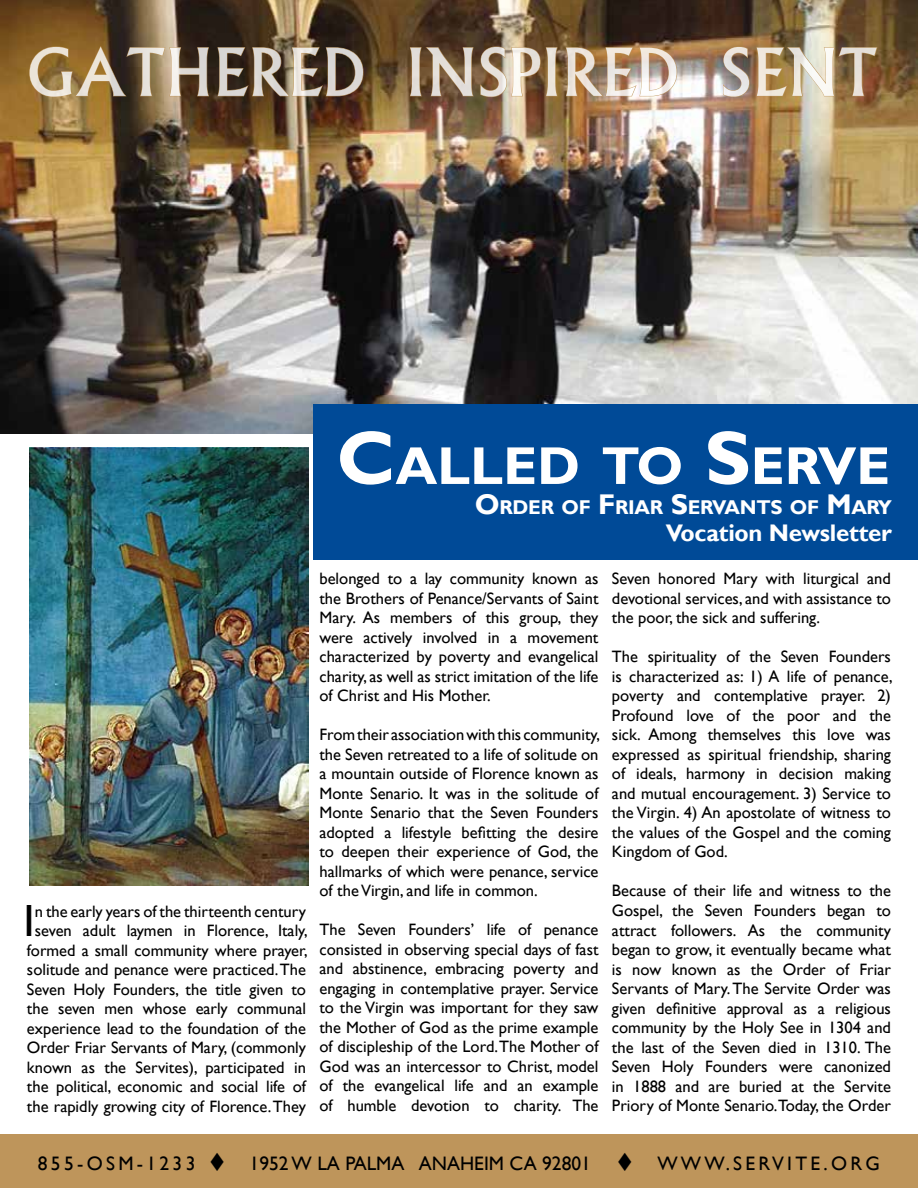
<style>
.page{position:relative;width:918px;height:1188px;background:#fff}
.page>*{position:absolute;margin:0;border:0;box-sizing:border-box;transform-origin:0 0}
.t1{font:500 63px "Albertus";color:#fff}
.t2{font:700 53.55px "Gill Sans";color:#fff}
.t3{font:45.15px "Gill Sans";color:#000}
.t4{font:700 24px "Gill Sans";letter-spacing:-.01em;color:#fff}
.t5{font:700 19.95px "Gill Sans";letter-spacing:-.015em;color:#fff}
.t6{font:19.5px "Gill Sans";letter-spacing:.01em;color:#000}
.t7{font:16.5px/19.5px "Gill Sans";color:#000;text-align:justify}
.s1{font-size:76.5px}
.s2{font-size:28.5px}
</style>
<div class="page">
<img style="left:1px;top:0;width:917px;height:433px">
<div style="left:0;top:1134px;width:918px;height:54px;background:#be955b"></div>
<svg style="left:29px;top:43px;width:180px;height:54px;background:#7e6238"></svg>
<svg style="left:217px;top:47px;width:147px;height:50px;background:#533f29"></svg>
<svg style="left:409px;top:47px;width:65px;height:50px;background:#6f5233"></svg>
<svg style="left:480px;top:46px;width:78px;height:51px;background:#967956"></svg>
<img style="left:565px;top:47px;width:112px;height:50px">
<svg style="left:723px;top:46px;width:27px;height:51px"></svg>
<svg style="left:756px;top:47px;width:122px;height:50px;background:#a78a61"></svg>
<div style="left:314px;top:404px;width:604px;height:155px;background:#004a97"></div>
<img style="left:29px;top:447px;width:279px;height:438px">
<h1 class="t1" style="left:27px;top:34px;width:852px">GATHERED INSPIRED SENT</h1>
<h2 class="t2" style="left:337px;top:434px;width:555px"><span class="s1">C</span>ALLED TO <span class="s1">S</span>ERVE</h2>
<p class="t5" style="left:475px;top:495px;width:419px"><span class="s2">O</span>RDER OF <span class="s2">F</span> RIAR <span class="s2">S</span>ERVANTS OF <span class="s2">M</span>ARY</p>
<h3 class="t4" style="left:666px;top:518px;width:228px">Vocation Newsletter</h3>
<p class="t7" style="left:612px;top:569px;width:281px">Seven honored Mary with liturgical and devotional services, and with assistance to the poor, the sick and suffering.</p>
<p class="t7" style="left:612px;top:647px;width:282px">The spirituality of the Seven Founders is characterized as: 1) A life of penance, poverty and contemplative prayer. 2)<br>Profound love of the poor and the sick. Among themselves this love was expressed as spiritual friendship, sharing of ideals, harmony in decision making and mutual encouragement. 3) Service to the Virgin. 4) An apostolate of witness to the values of the Gospel and the coming Kingdom of God.</p>
<p class="t7" style="left:612px;top:881px;width:281px">Because of their life and witness to the Gospel, the Seven Founders began to attract followers. As the community began to grow, it eventually became what is now known as the Order of Friar Servants of Mary. The Servite Order was given definitive approval as a religious community by the Holy See in 1304 and the last of the Seven died in 1310. The Seven Holy Founders were canonized in 1888 and are buried at the Servite Priory of Monte Senario.Today, the Order</p>
<p class="t6" style="left:38px;top:1153px;width:844px">855-OSM-1233 ▼ 1952 W LA PALMA ANAHEIM CA 92801 ▼ WWW.SERVITE.ORG</p>
<p class="t7" style="left:319px;top:569px;width:281px">belonged to a lay community known as the Brothers of Penance/Servants of Saint Mary. As members of this group, they were actively involved in a movement characterized by poverty and evangelical charity, as well as strict imitation of the life of Christ and His Mother.</p>
<p class="t7" style="left:319px;top:725px;width:282px">From their association with this community, the Seven retreated to a life of solitude on a mountain outside of Florence known as Monte Senario. It was in the solitude of Monte Senario that the Seven Founders adopted a lifestyle befitting the desire to deepen their experience of God, the hallmarks of which were penance, service of the Virgin, and life in common.</p>
<p class="t7" style="left:319px;top:920px;width:281px">The Seven Founders’ life of penance consisted in observing special days of fast and abstinence, embracing poverty and engaging in contemplative prayer. Service to the Virgin was important for they saw the Mother of God as the prime example of discipleship of the Lord. The Mother of God was an intercessor to Christ, model of the evangelical life and an example of humble devotion to charity. The</p>
<p class="t7" style="left:27px;top:902px;width:282px;text-align:center">n the early years of the thirteenth century seven adult laymen in Florence, Italy, formed a small community where prayer, solitude and penance were practiced. The Seven Holy Founders, the title given to the seven men whose early communal experience lead to the foundation of the Order Friar Servants of Mary, (commonly known as the Servites), participated in the political, economic and social life of the rapidly growing city of Florence. They</p>
<h3 class="t3" style="left:24px;top:895px;width:13px">I</h3>
</div>
